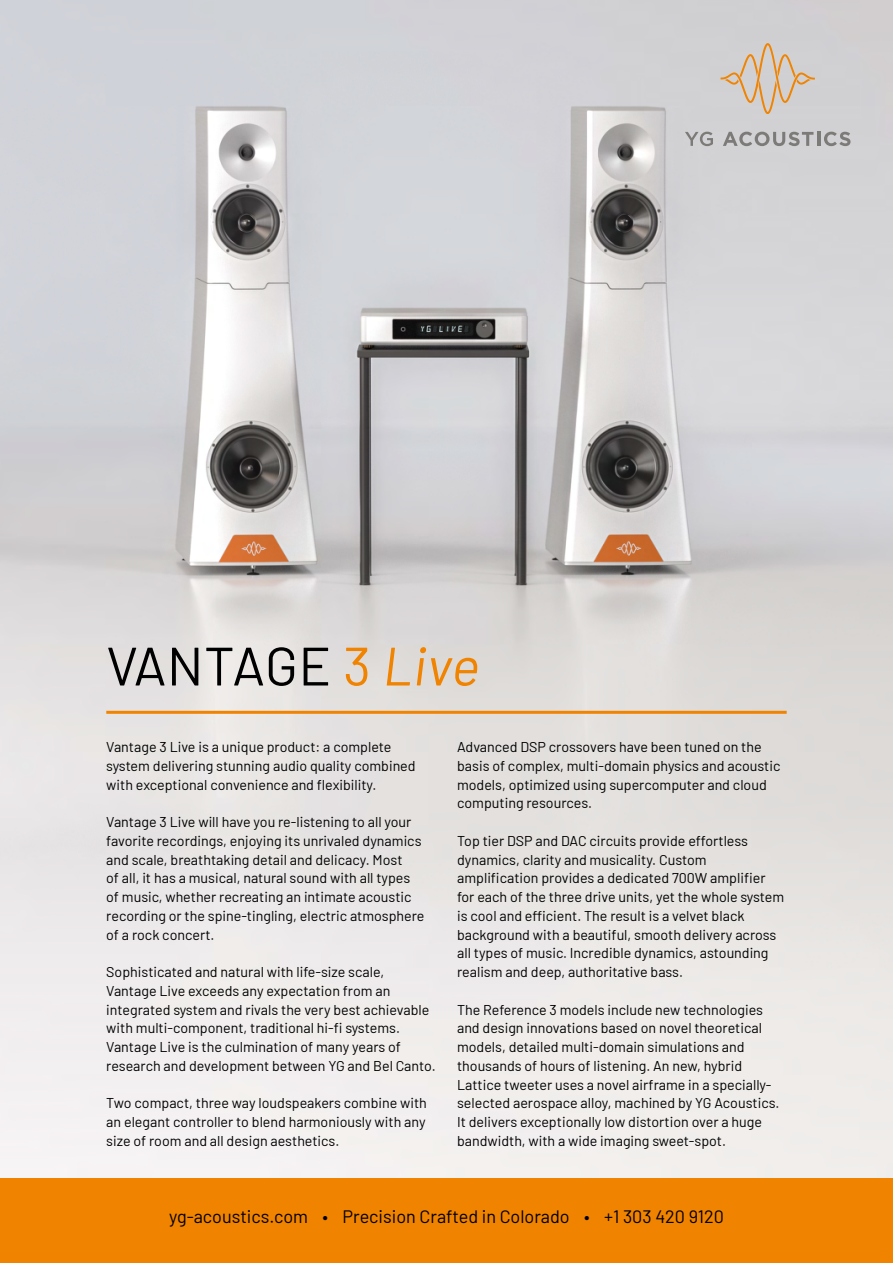
<style>
.page{position:relative;width:893px;height:1263px;background:#fff}
.page>*{position:absolute;margin:0;border:0;box-sizing:border-box;transform-origin:0 0}
.t1{font:54px "Barlow";letter-spacing:.005em;color:#000}
.t2{font:18px "Barlow";color:#000}
.t3{font:14.25px/18.8px "Barlow";color:#000}
.s1{color:#f08300}
.s2{font-style:italic;color:#f08300}
</style>
<div class="page">
<img style="left:0;top:0;width:893px;height:1179px">
<hr style="left:106px;top:711px;width:681px;height:3px;background:#f08300">
<div style="left:0;top:1179px;width:893px;height:84px;background:#f08300"></div>
<svg style="left:721px;top:43px;width:94px;height:71px;background:#d4c7ba"></svg>
<svg style="left:685px;top:132px;width:28px;height:14px"></svg>
<svg style="left:723px;top:132px;width:90px;height:14px"></svg>
<hr style="left:817px;top:132px;width:3px;height:14px;background:#7d7b78">
<svg style="left:824px;top:132px;width:26px;height:14px"></svg>
<h1 class="t1" style="left:106px;top:627px;width:375px">VANTAGE <span class="s1">3</span> <span class="s2">Live</span></h1>
<p class="t3" style="left:106px;top:736px;width:311px">Vantage 3 Live is a unique product: a complete system delivering stunning audio quality combined with exceptional convenience and flexibility.</p>
<p class="t3" style="left:106px;top:811px;width:320px">Vantage 3 Live will have you re-listening to all your favorite recordings, enjoying its unrivaled dynamics and scale, breathtaking detail and delicacy. Most<br>of all, it has a musical, natural sound with all types of music, whether recreating an intimate acoustic recording or the spine-tingling, electric atmosphere of a rock concert.</p>
<p class="t3" style="left:106px;top:961px;width:331px">Sophisticated and natural with life-size scale, Vantage Live exceeds any expectation from an integrated system and rivals the very best achievable with multi-component, traditional hi-fi systems.<br>Vantage Live is the culmination of many years of research and development between YG and Bel Canto.</p>
<p class="t3" style="left:106px;top:1093px;width:322px;text-align:justify">Two compact, three way loudspeakers combine with an elegant controller to blend harmoniously with any size of room and all design aesthetics.</p>
<p class="t3" style="left:457px;top:736px;width:325px">Advanced DSP crossovers have been tuned on the basis of complex, multi-domain physics and acoustic models, optimized using supercomputer and cloud computing resources.</p>
<p class="t3" style="left:457px;top:830px;width:329px">Top tier DSP and DAC circuits provide effortless dynamics, clarity and musicality. Custom amplification provides a dedicated 700W amplifier for each of the three drive units, yet the whole system is cool and efficient. The result is a velvet black background with a beautiful, smooth delivery across all types of music. Incredible dynamics, astounding realism and deep, authoritative bass.</p>
<p class="t3" style="left:457px;top:999px;width:324px">The Reference 3 models include new technologies and design innovations based on novel theoretical models, detailed multi-domain simulations and thousands of hours of listening. An new, hybrid Lattice tweeter uses a novel airframe in a specially&shy;selected aerospace alloy, machined by YG Acoustics.<br>It delivers exceptionally low distortion over a huge bandwidth, with a wide imaging sweet-spot.</p>
<p class="t2" style="left:169px;top:1203px;width:556px">yg-acoustics.com • Precision Crafted in Colorado • +1 303 420 9120</p>
</div>
